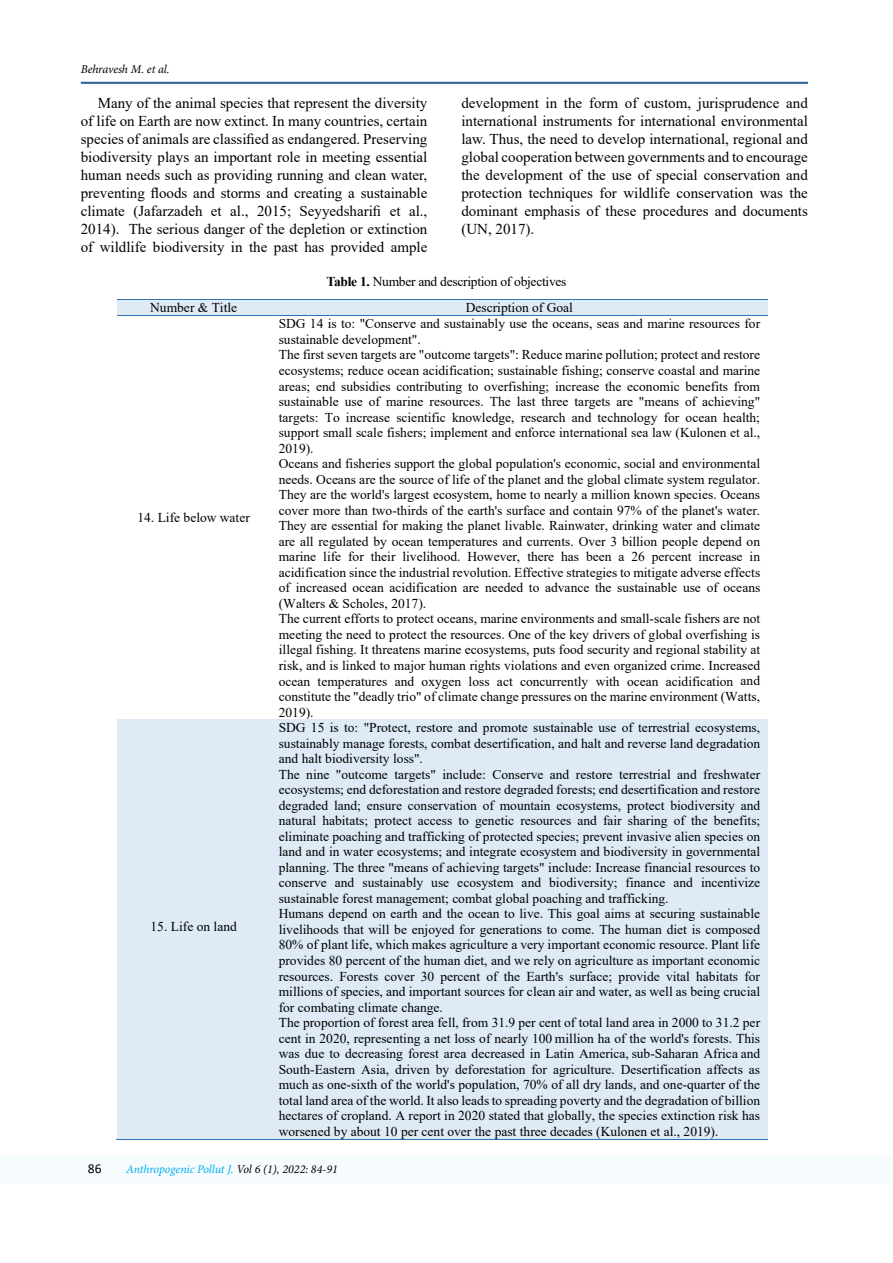
<style>
.page{position:relative;width:893px;height:1263px;background:#fff}
.page>*{position:absolute;margin:0;border:0;box-sizing:border-box;transform-origin:0 0}
.t1{font:15px/18px "Times New Roman";color:#000;text-align:justify}
.t2{font:13.5px/15.5px "Times New Roman";color:#000}
.t3{font:13.5px "Times New Roman";letter-spacing:-.02em;color:#000}
.t4{font:13.5px "Calibri";color:#000}
.t5{font:italic 12px "Minion Pro";letter-spacing:-.01em;color:#00aeef}
.t6{font:italic 12px "Minion Pro";letter-spacing:-.01em;color:#000}
.s1{font-weight:700}
.s2{color:#000}
</style>
<div class="page">
<hr style="left:81px;top:82px;width:727px;height:2px;background:#369">
<div style="left:0;top:1157px;width:893px;height:27px;background:#f6fcfe"></div>
<div style="left:117px;top:299px;width:154px;height:16px;background:#deeaf6"></div>
<div style="left:271px;top:299px;width:497px;height:16px;background:#deeaf6"></div>
<hr style="left:117px;top:299px;width:154px;height:1px;background:#2e74b5">
<hr style="left:271px;top:299px;width:497px;height:1px;background:#2e74b5">
<hr style="left:117px;top:315px;width:154px;height:1px;background:#2e74b5">
<hr style="left:271px;top:315px;width:497px;height:1px;background:#2e74b5">
<div style="left:117px;top:719px;width:154px;height:420px;background:#deeaf6"></div>
<div style="left:271px;top:719px;width:497px;height:420px;background:#deeaf6"></div>
<hr style="left:116px;top:1139px;width:155px;height:1px;background:#2e74b5">
<hr style="left:270px;top:1139px;width:498px;height:1px;background:#2e74b5">
<p class="t6" style="left:81px;top:61px;width:90px">Behravesh M. et al.</p>
<p class="t1" style="left:81px;top:94px;width:348px;text-indent:17px">Many of the animal species that represent the diversity of life on Earth are now extinct. In many countries, certain species of animals are classified as endangered. Preserving biodiversity plays an important role in meeting essential human needs such as providing running and clean water, preventing floods and storms and creating a sustainable climate (Jafarzadeh et al., 2015; Seyyedsharifi et al., 2014). The serious danger of the depletion or extinction of wildlife biodiversity in the past has provided ample</p>
<p class="t1" style="left:461px;top:94px;width:348px">development in the form of custom, jurisprudence and international instruments for international environmental law. Thus, the need to develop international, regional and global cooperation between governments and to encourage the development of the use of special conservation and protection techniques for wildlife conservation was the dominant emphasis of these procedures and documents (UN, 2017).</p>
<p class="t3" style="left:326px;top:272px;width:241px"><span class="s1">Table 1.</span> Number and description of objectives</p>
<p class="t2" style="left:150px;top:299px;width:88px">Number &amp; Title</p>
<p class="t2" style="left:466px;top:299px;width:109px">Description of Goal</p>
<p class="t2" style="left:137px;top:510px;width:114px">14. Life below water</p>
<p class="t2" style="left:151px;top:918px;width:88px">15. Life on land</p>
<p class="t2" style="left:279px;top:316px;width:483px">SDG 14 is to: "Conserve and sustainably use the oceans, seas and marine resources for sustainable development".<br>The first seven targets are "outcome targets": Reduce marine pollution; protect and restore ecosystems; reduce ocean acidification; sustainable fishing; conserve coastal and marine areas; end subsidies contributing to overfishing; increase the economic benefits from sustainable use of marine resources. The last three targets are "means of achieving" targets: To increase scientific knowledge, research and technology for ocean health; support small scale fishers; implement and enforce international sea law (Kulonen et al., 2019).<br>Oceans and fisheries support the global population's economic, social and environmental needs. Oceans are the source of life of the planet and the global climate system regulator.<br>They are the world's largest ecosystem, home to nearly a million known species. Oceans cover more than two-thirds of the earth's surface and contain 97% of the planet's water.<br>They are essential for making the planet livable. Rainwater, drinking water and climate are all regulated by ocean temperatures and currents. Over 3 billion people depend on marine life for their livelihood. However, there has been a 26 percent increase in acidification since the industrial revolution. Effective strategies to mitigate adverse effects of increased ocean acidification are needed to advance the sustainable use of oceans (Walters &amp; Scholes, 2017).<br>The current efforts to protect oceans, marine environments and small-scale fishers are not meeting the need to protect the resources. One of the key drivers of global overfishing is illegal fishing. It threatens marine ecosystems, puts food security and regional stability at risk, and is linked to major human rights violations and even organized crime. Increased ocean temperatures and oxygen loss act concurrently with ocean acidification and constitute the "deadly trio" of climate change pressures on the marine environment (Watts, 2019).</p>
<p class="t2" style="left:279px;top:719px;width:483px">SDG 15 is to: "Protect, restore and promote sustainable use of terrestrial ecosystems, sustainably manage forests, combat desertification, and halt and reverse land degradation and halt biodiversity loss".<br>The nine "outcome targets" include: Conserve and restore terrestrial and freshwater ecosystems; end deforestation and restore degraded forests; end desertification and restore degraded land; ensure conservation of mountain ecosystems, protect biodiversity and natural habitats; protect access to genetic resources and fair sharing of the benefits; eliminate poaching and trafficking of protected species; prevent invasive alien species on land and in water ecosystems; and integrate ecosystem and biodiversity in governmental planning. The three "means of achieving targets" include: Increase financial resources to conserve and sustainably use ecosystem and biodiversity; finance and incentivize sustainable forest management; combat global poaching and trafficking.<br>Humans depend on earth and the ocean to live. This goal aims at securing sustainable livelihoods that will be enjoyed for generations to come. The human diet is composed 80% of plant life, which makes agriculture a very important economic resource. Plant life provides 80 percent of the human diet, and we rely on agriculture as important economic resources. Forests cover 30 percent of the Earth's surface; provide vital habitats for millions of species, and important sources for clean air and water, as well as being crucial for combating climate change.<br>The proportion of forest area fell, from 31.9 per cent of total land area in 2000 to 31.2 per cent in 2020, representing a net loss of nearly 100 million ha of the world's forests. This was due to decreasing forest area decreased in Latin America, sub-Saharan Africa and South-Eastern Asia, driven by deforestation for agriculture. Desertification affects as much as one-sixth of the world's population, 70% of all dry lands, and one-quarter of the total land area of the world. It also leads to spreading poverty and the degradation of billion hectares of cropland. A report in 2020 stated that globally, the species extinction risk has worsened by about 10 per cent over the past three decades (Kulonen et al., 2019).</p>
<p class="t4" style="left:88px;top:1159px;width:15px">86</p>
<p class="t5" style="left:126px;top:1161px;width:213px">Anthropogenic Pollut J. <span class="s2">Vol 6 (1), 2022: 84-91</span></p>
</div>
